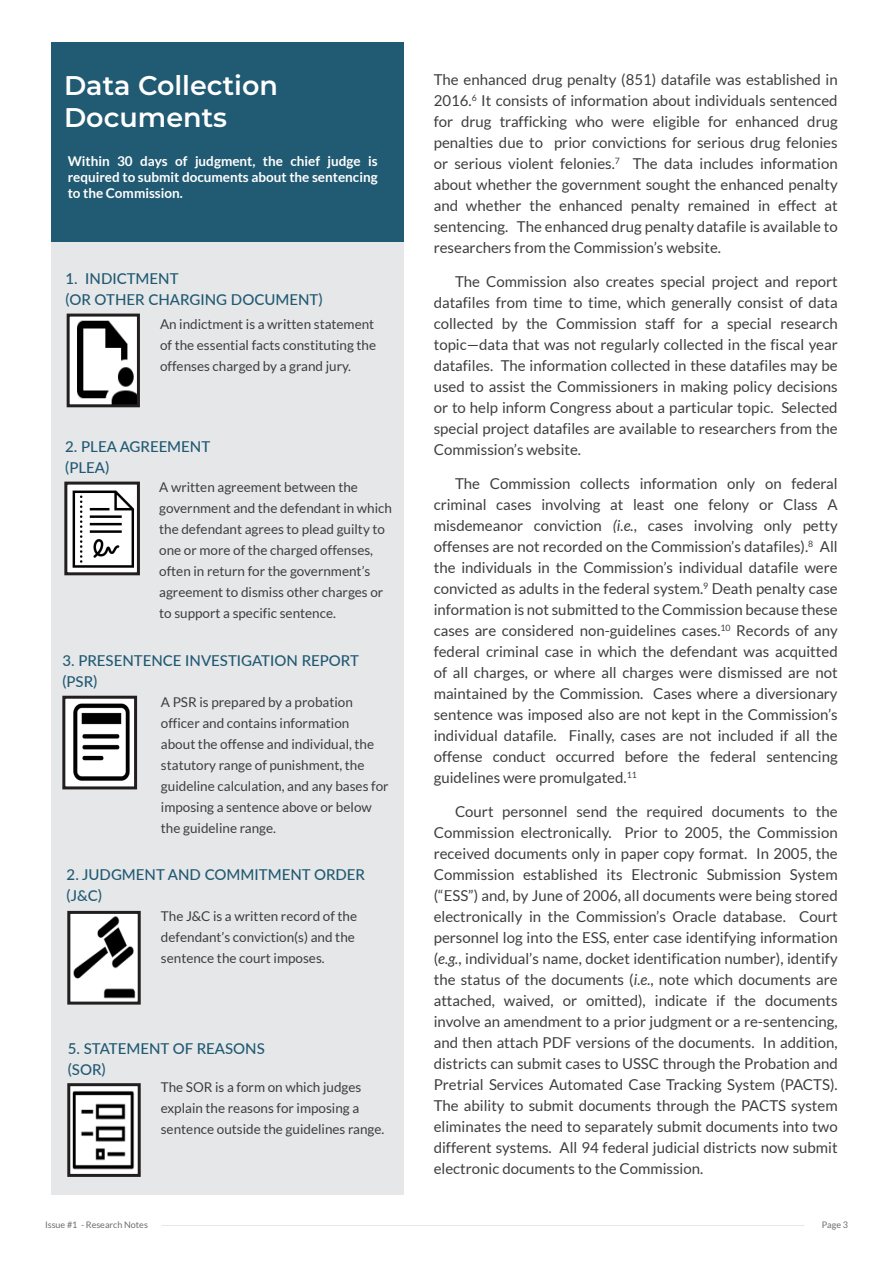
<style>
.page{position:relative;width:893px;height:1263px;background:#fff}
.page>*{position:absolute;margin:0;border:0;box-sizing:border-box;transform-origin:0 0}
._02_Article_Title_White{font:600 27px/32.4px "Montserrat";color:#fff}
.Research_Notes_Paragraphs{font:15px/21px "Lato";color:#3e3e3f;text-align:justify}
._05a_body_text_Intro{font:500 15px/21px "Lato";color:#215a73}
._05_body_text_Left{font:13.5px/21px "Lato";color:#3e3e3f}
._05_body_text{font:700 13.5px/16.2px "Lato";color:#fff;text-align:justify}
.t1{font:9px "Lato";color:#6c6d70}
.s1{font-style:italic}
</style>
<div class="page">
<hr style="left:162px;top:1225px;width:642px;height:1px;background:#e6e7e9">
<div style="left:51px;top:181px;width:353px;height:1014px;background:#e6e7e9"></div>
<div style="left:51px;top:43px;width:353px;height:199px;background:#215a73"></div>
<img style="left:71px;top:318px;width:65px;height:85px">
<div style="left:67px;top:314px;width:73px;height:93px;border:3px solid #231f20"></div>
<img style="left:71px;top:915px;width:66px;height:85px">
<div style="left:67px;top:911px;width:74px;height:93px;border:3px solid #231f20"></div>
<img style="left:68px;top:486px;width:68px;height:85px">
<div style="left:64px;top:482px;width:76px;height:93px;border:3px solid #231f20"></div>
<img style="left:66px;top:700px;width:67px;height:85px">
<div style="left:62px;top:696px;width:75px;height:93px;border:3px solid #231f20"></div>
<img style="left:71px;top:1087px;width:66px;height:86px">
<div style="left:67px;top:1083px;width:74px;height:94px;border:3px solid #231f20"></div>
<p class="_02_Article_Title_White" style="left:64px;top:68px;width:215px">Data Collection<br>Documents</p>
<p class="_05_body_text" style="left:68px;top:153px;width:312px">Within 30 days of judgment, the chief judge is required to submit documents about the sentencing to the Commission.</p>
<p class="_05a_body_text_Intro" style="left:65px;top:267px;width:259px">1. INDICTMENT<br>(OR OTHER CHARGING DOCUMENT)</p>
<p class="_05_body_text_Left" style="left:160px;top:313px;width:218px">An indictment is a written statement of the essential facts constituting the offenses charged by a grand jury.</p>
<p class="_05a_body_text_Intro" style="left:65px;top:435px;width:147px">2. PLEA AGREEMENT (PLEA)</p>
<p class="_05_body_text_Left" style="left:159px;top:477px;width:234px">A written agreement between the government and the defendant in which the defendant agrees to plead guilty to one or more of the charged offenses, often in return for the government’s agreement to dismiss other charges or to support a specific sentence.</p>
<p class="_05a_body_text_Intro" style="left:62px;top:649px;width:298px">3. PRESENTENCE INVESTIGATION REPORT (PSR)</p>
<p class="_05_body_text_Left" style="left:161px;top:691px;width:229px">A PSR is prepared by a probation officer and contains information<br>about the offense and individual, the statutory range of punishment, the guideline calculation, and any bases for imposing a sentence above or below the guideline range.</p>
<p class="_05a_body_text_Intro" style="left:67px;top:864px;width:300px">2. JUDGMENT AND COMMITMENT ORDER (J&amp;C)</p>
<p class="_05_body_text_Left" style="left:161px;top:906px;width:198px">The J&amp;C is a written record of the defendant’s conviction(s) and the sentence the court imposes.</p>
<p class="_05a_body_text_Intro" style="left:68px;top:1037px;width:199px">5. STATEMENT OF REASONS (SOR)</p>
<p class="_05_body_text_Left" style="left:161px;top:1076px;width:225px">The SOR is a form on which judges explain the reasons for imposing a sentence outside the guidelines range.</p>
<p class="Research_Notes_Paragraphs" style="left:434px;top:69px;width:405px">The enhanced drug penalty (851) datafile was established in 2016.<sup>6</sup> It consists of information about individuals sentenced for drug trafficking who were eligible for enhanced drug penalties due to prior convictions for serious drug felonies or serious violent felonies.<sup>7</sup> The data includes information about whether the government sought the enhanced penalty and whether the enhanced penalty remained in effect at sentencing. The enhanced drug penalty datafile is available to researchers from the Commission’s website.</p>
<p class="Research_Notes_Paragraphs" style="left:434px;top:271px;width:405px;text-indent:21px">The Commission also creates special project and report datafiles from time to time, which generally consist of data collected by the Commission staff for a special research topic—data that was not regularly collected in the fiscal year datafiles. The information collected in these datafiles may be used to assist the Commissioners in making policy decisions or to help inform Congress about a particular topic. Selected special project datafiles are available to researchers from the Commission’s website.</p>
<p class="Research_Notes_Paragraphs" style="left:434px;top:473px;width:405px;text-indent:21px">The Commission collects information only on federal criminal cases involving at least one felony or Class A misdemeanor conviction <span class="s1">(i.e.</span>, cases involving only petty offenses are not recorded on the Commission’s datafiles).<sup>8</sup> All the individuals in the Commission’s individual datafile were convicted as adults in the federal system.<sup>9</sup> Death penalty case information is not submitted to the Commission because these cases are considered non-guidelines cases.<sup>10</sup> Records of any federal criminal case in which the defendant was acquitted of all charges, or where all charges were dismissed are not maintained by the Commission. Cases where a diversionary sentence was imposed also are not kept in the Commission’s individual datafile. Finally, cases are not included if all the offense conduct occurred before the federal sentencing guidelines were promulgated.<sup>11</sup></p>
<p class="Research_Notes_Paragraphs" style="left:434px;top:800px;width:405px;text-indent:21px">Court personnel send the required documents to the Commission electronically. Prior to 2005, the Commission received documents only in paper copy format. In 2005, the Commission established its Electronic Submission System (“ESS”) and, by June of 2006, all documents were being stored electronically in the Commission’s Oracle database. Court personnel log into the ESS, enter case identifying information (<span class="s1">e.g.</span>, individual’s name, docket identification number), identify the status of the documents (<span class="s1">i.e.</span>, note which documents are attached, waived, or omitted), indicate if the documents involve an amendment to a prior judgment or a re-sentencing, and then attach PDF versions of the documents. In addition, districts can submit cases to USSC through the Probation and Pretrial Services Automated Case Tracking System (PACTS).<br>The ability to submit documents through the PACTS system eliminates the need to separately submit documents into two different systems. All 94 federal judicial districts now submit electronic documents to the Commission.</p>
<p class="t1" style="left:45px;top:1219px;width:104px">Issue #1 - Research Notes</p>
<p class="t1" style="left:822px;top:1219px;width:28px">Page 3</p>
</div>
